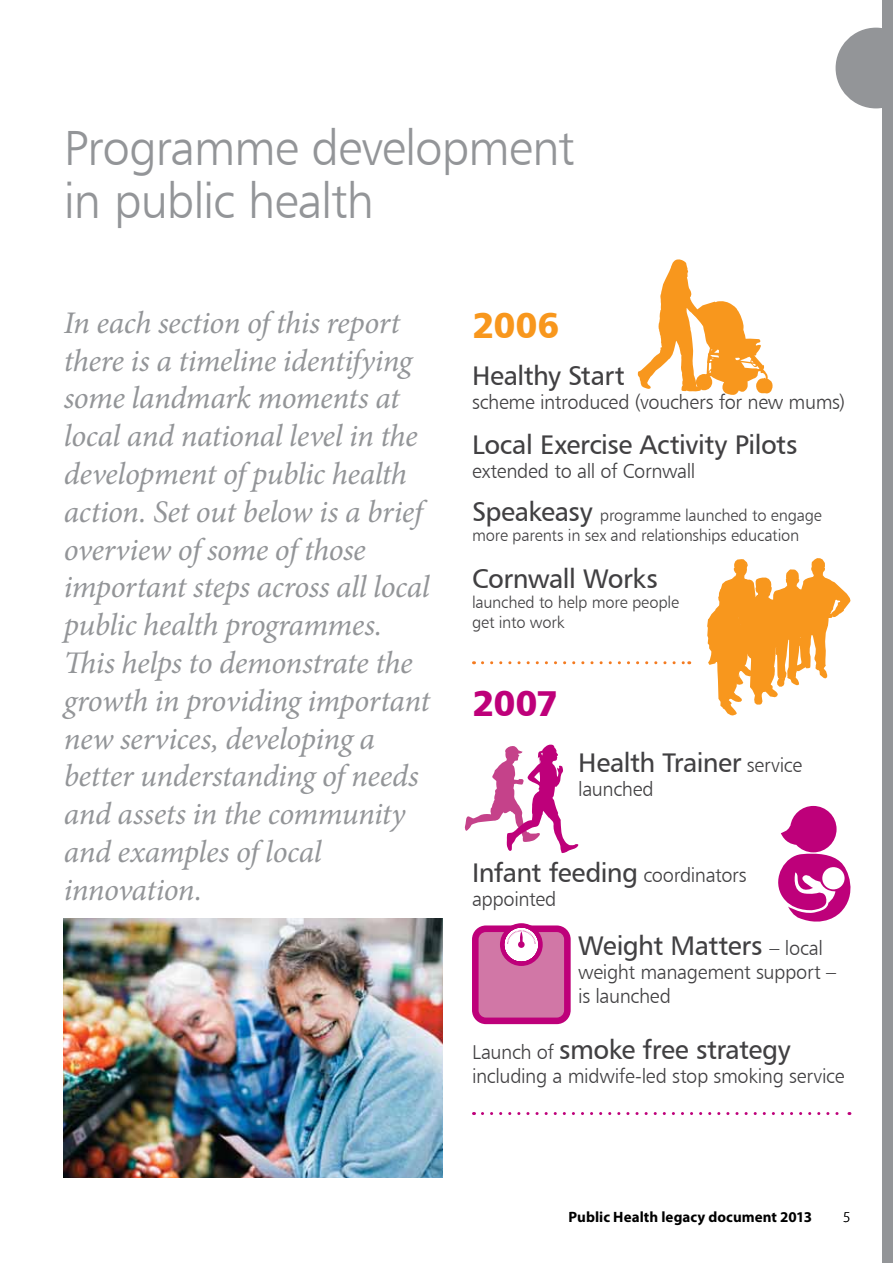
<style>
.page{position:relative;width:893px;height:1263px;background:#fff}
.page>*{position:absolute;margin:0;border:0;box-sizing:border-box;transform-origin:0 0}
.t1{font:49.5px/53.1px "Humanist 777 BT Light B";letter-spacing:-.025em;color:#939598}
.t2{font:36px "Humanist 777 BT Black B";color:#f8971d}
.t3{font:36px "Humanist 777 BT Black B";color:#be007a}
.t4{font:italic 31.5px/37.8px "Minion Pro";letter-spacing:-.015em;color:#939598}
.t5{font:27px "Humanist 777 BT Roman B";letter-spacing:-.02em;color:#414042}
.t6{font:20.1px/24px "Humanist 777 BT Light B";letter-spacing:-.02em;color:#414042}
.t7{font:16.5px/19.8px "Humanist 777 BT Light B";letter-spacing:-.015em;color:#414042}
.t8{font:700 15px "Myriad Pro";letter-spacing:.005em;color:#000}
.t9{font:300 15px "Myriad Pro";color:#000}
.s1{font-family:"Humanist 777 BT Roman B";font-size:27px}
.s2{font-family:"Humanist 777 BT Light B";font-size:20.1px}
</style>
<div class="page">
<div style="left:882px;top:0;width:11px;height:1263px;background:#939598"></div>
<svg style="left:836px;top:28px;width:46px;height:80px"></svg>
<svg style="left:778px;top:806px;width:73px;height:116px"></svg>
<svg style="left:465px;top:744px;width:114px;height:109px"></svg>
<div style="left:472px;top:925px;width:99px;height:99px;background:#be007a;border-radius:14px"></div>
<div style="left:479px;top:932px;width:85px;height:85px;background:#d177a6;border-radius:7px"></div>
<div style="left:500px;top:923px;width:43px;height:43px;background:#be007a;border-radius:50%"></div>
<svg style="left:505px;top:928px;width:33px;height:33px"></svg>
<div style="left:518px;top:941px;width:7px;height:7px;background:#be007a;border-radius:50%"></div>
<svg style="left:707px;top:558px;width:143px;height:157px"></svg>
<svg style="left:482px;top:661px;width:208px;height:3px"></svg>
<svg style="left:637px;top:259px;width:136px;height:136px"></svg>
<svg style="left:482px;top:1112px;width:368px;height:3px"></svg>
<img style="left:64px;top:918px;width:378px;height:260px">
<h1 class="t1" style="left:64px;top:121px;width:512px">Programme development in public health</h1>
<p class="t4" style="left:64px;top:304px;width:368px">In each section of this report there is a timeline identifying some landmark moments at local and national level in the development of public health action. Set out below is a brief overview of some of those important steps across all local public health programmes.<br>This helps to demonstrate the growth in providing important new services, developing a better understanding of needs and assets in the community and examples of local innovation.</p>
<p class="t2" style="left:472px;top:302px;width:89px">2006</p>
<p class="t5" style="left:472px;top:359px;width:154px">Healthy Start</p>
<p class="t6" style="left:472px;top:390px;width:375px">scheme introduced (vouchers for new mums)</p>
<p class="t5" style="left:472px;top:428px;width:327px">Local Exercise Activity Pilots</p>
<p class="t6" style="left:472px;top:459px;width:225px">extended to all of Cornwall</p>
<p class="t7" style="left:472px;top:505px;width:351px"><span class="s1">Speakeasy</span> programme launched to engage more parents in sex and relationships education</p>
<p class="t5" style="left:472px;top:562px;width:187px">Cornwall Works</p>
<p class="t7" style="left:472px;top:592px;width:209px">launched to help more people get into work</p>
<p class="t3" style="left:472px;top:680px;width:88px">2007</p>
<p class="t5" style="left:578px;top:746px;width:225px">Health Trainer <span class="s2">service</span></p>
<p class="t6" style="left:578px;top:777px;width:77px">launched</p>
<p class="t5" style="left:472px;top:856px;width:276px">Infant feeding <span class="s2">coordinators</span></p>
<p class="t6" style="left:472px;top:887px;width:86px">appointed</p>
<p class="t5" style="left:578px;top:929px;width:246px">Weight Matters <span class="s2">– local</span></p>
<p class="t6" style="left:578px;top:960px;width:259px">weight management support – is launched</p>
<p class="t5" style="left:472px;top:1032px;width:320px"><span class="s2">Launch of</span> smoke free strategy</p>
<p class="t6" style="left:472px;top:1063px;width:374px">including a midwife-led stop smoking service</p>
<p class="t8" style="left:569px;top:1207px;width:245px">Public Health legacy document 2013</p>
<p class="t9" style="left:843px;top:1208px;width:9px">5</p>
</div>
